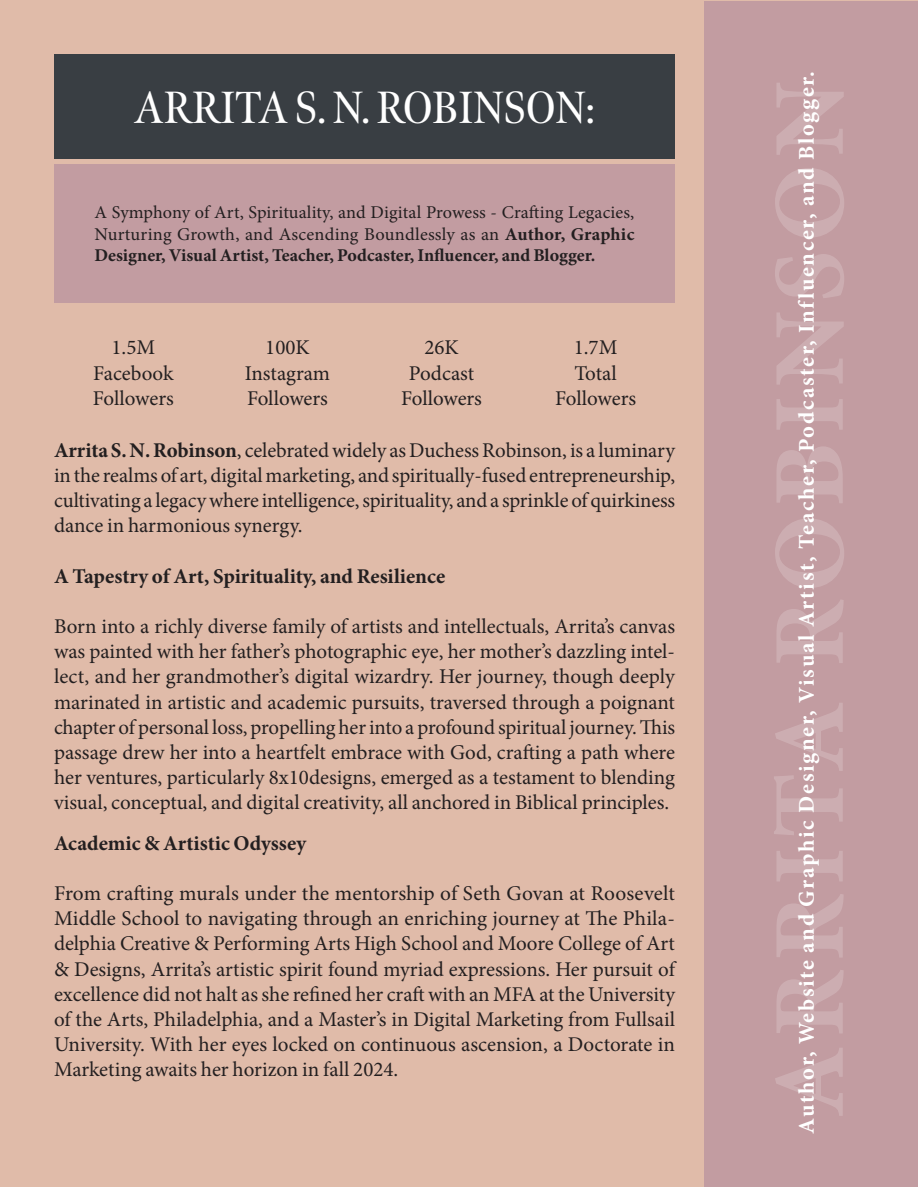
<style>
.page{position:relative;width:918px;height:1188px;background:#fff}
.page>*{position:absolute;margin:0;border:0;box-sizing:border-box;transform-origin:0 0}
.t1{font:700 102px "Minion Pro";letter-spacing:.085em;color:#fff}
.t2{font:45px "Meno Display Condensed";color:#fff}
.t3{font:700 22.5px "Minion Pro";letter-spacing:.07em;color:#fff}
.t4{font:21px/25.2px "Minion Pro";letter-spacing:-.005em;color:#231f20;text-align:justify}
.t5{font:700 21px "Minion Pro";color:#231f20}
.t6{font:18px/21.6px "Minion Pro";letter-spacing:.01em;color:#231f20;text-align:justify}
.s1{font-weight:700}
</style>
<div class="page">
<div style="left:1px;top:1px;width:917px;height:1186px;background:#e0bba9"></div>
<div style="left:705px;top:2px;width:213px;height:1185px;background:#c29ca1"></div>
<div style="left:54px;top:54px;width:621px;height:105px;background:#393e43"></div>
<div style="left:54px;top:164px;width:621px;height:138px;background:#c29ca1"></div>
<p class="t2" style="left:134px;top:81px;width:463px">ARRITA S. N. ROBINSON:</p>
<p class="t6" style="left:94px;top:201px;width:541px">A Symphony of Art, Spirituality, and Digital Prowess - Crafting Legacies, Nurturing Growth, and Ascending Boundlessly as an <span class="s1">Author, Graphic Designer, Visual Artist, Teacher, Podcaster, Influencer, and Blogger.</span></p>
<p class="t4" style="left:112px;top:335px;width:45px">1.5M</p>
<p class="t4" style="left:93px;top:360px;width:82px">Facebook<br>Followers</p>
<p class="t4" style="left:265px;top:335px;width:46px">100K</p>
<p class="t4" style="left:245px;top:360px;width:87px">Instagram<br>Followers</p>
<p class="t4" style="left:424px;top:335px;width:36px">26K</p>
<p class="t4" style="left:401px;top:360px;width:82px;text-align:center">Podcast<br>Followers</p>
<p class="t4" style="left:574px;top:335px;width:45px">1.7M</p>
<p class="t4" style="left:574px;top:360px;width:44px">Total</p>
<p class="t4" style="left:555px;top:386px;width:82px">Followers</p>
<p class="t4" style="left:54px;top:437px;width:623px"><span class="s1">Arrita S. N. Robinson</span>, celebrated widely as Duchess Robinson, is a luminary in the realms of art, digital marketing, and spiritually-fused entrepreneurship, cultivating a legacy where intelligence, spirituality, and a sprinkle of quirkiness dance in harmonious synergy.</p>
<p class="t5" style="left:54px;top:561px;width:393px">A Tapestry of Art, Spirituality, and Resilience</p>
<p class="t4" style="left:54px;top:614px;width:623px">Born into a richly diverse family of artists and intellectuals, Arrita’s canvas was painted with her father’s photographic eye, her mother’s dazzling intel&shy;lect, and her grandmother’s digital wizardry. Her journey, though deeply marinated in artistic and academic pursuits, traversed through a poignant chapter of personal loss, propelling her into a profound spiritual journey. This passage drew her into a heartfelt embrace with God, crafting a path where her ventures, particularly 8x10designs, emerged as a testament to blending visual, conceptual, and digital creativity, all anchored in Biblical principles.</p>
<p class="t5" style="left:54px;top:828px;width:254px">Academic &amp; Artistic Odyssey</p>
<p class="t4" style="left:54px;top:881px;width:623px">From crafting murals under the mentorship of Seth Govan at Roosevelt Middle School to navigating through an enriching journey at The Phila&shy;delphia Creative &amp; Performing Arts High School and Moore College of Art &amp; Designs, Arrita’s artistic spirit found myriad expressions. Her pursuit of excellence did not halt as she refined her craft with an MFA at the University of the Arts, Philadelphia, and a Master’s in Digital Marketing from Fullsail University. With her eyes locked on continuous ascension, a Doctorate in Marketing awaits her horizon in fall 2024.</p>
<p class="t3" style="left:791px;top:1134px;width:1065px;rotate:-90deg">Author, Website and Graphic Designer, Visual Artist, Teacher, Podcaster, Influencer, and Blogger.</p>
<h1 class="t1" style="left:738px;top:1118px;width:1038px;rotate:-90deg">ARRITA ROBINSON</h1>
</div>
